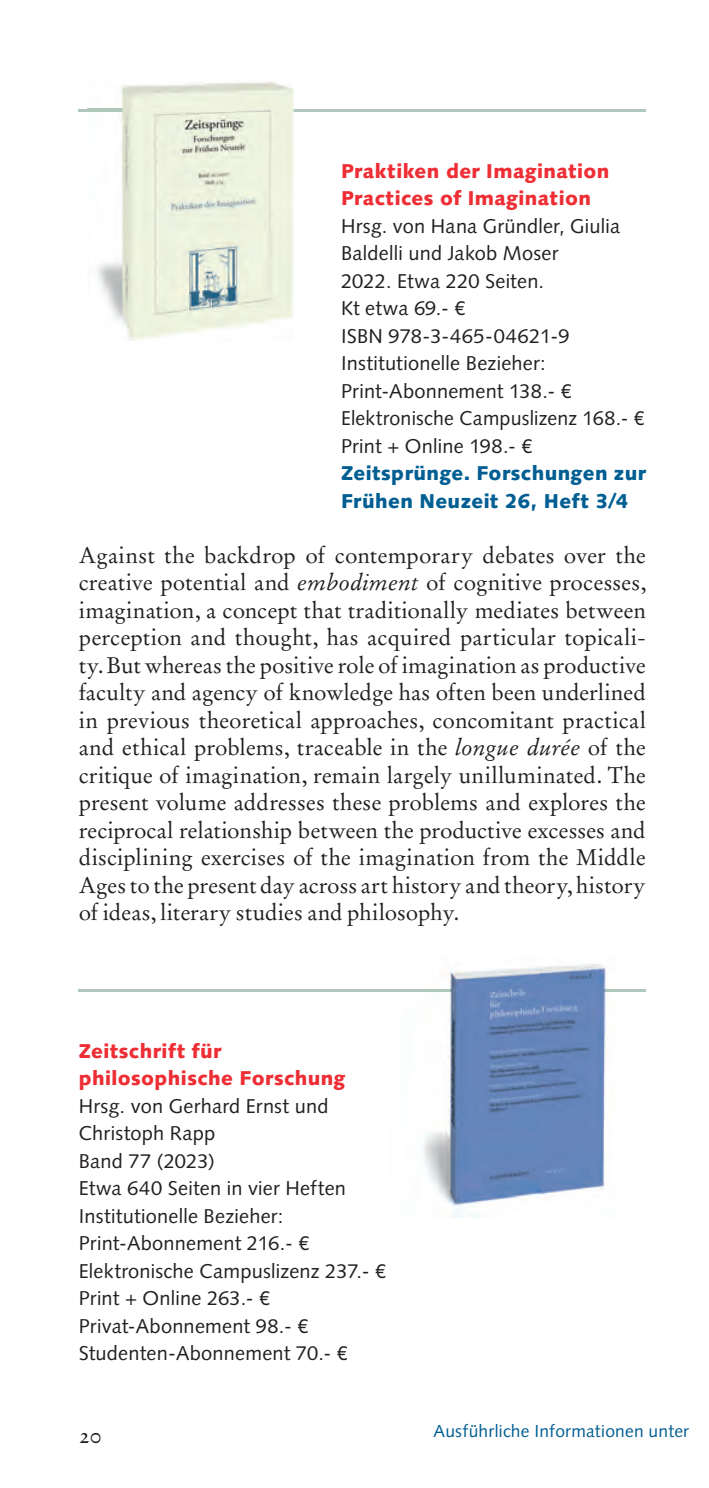
<style>
.page{position:relative;width:709px;height:1488px;background:#fff}
.page>*{position:absolute;margin:0;border:0;box-sizing:border-box;transform-origin:0 0}
.t1{font:22.5px/27.5px "BKA Stempel Garamond";color:#231f20;text-align:justify}
.t2{font:20px/27.5px "Syntax";letter-spacing:.01em;color:#231f20}
.t3{font:900 20px/27.5px "Syntax";letter-spacing:.02em;color:#ee2e34}
.t4{font:900 20px/27.5px "Syntax";letter-spacing:.02em;color:#015e92}
.t5{font:17.25px "Syntax";letter-spacing:.015em;color:#015e92}
.s1{font-style:italic}
</style>
<div class="page">
<hr style="left:79px;top:109px;width:567px;height:2px;background:#b0c8bc">
<hr style="left:79px;top:989px;width:567px;height:2px;background:#b0c8bc">
<img style="left:389px;top:964px;width:226px;height:253px">
<img style="left:389px;top:989px;width:226px;height:2px">
<img style="left:87px;top:81px;width:207px;height:259px">
<img style="left:87px;top:109px;width:207px;height:2px">
<p class="t3" style="left:341px;top:159px;width:270px">Praktiken der Imagination<br>Practices of Imagination</p>
<p class="t2" style="left:341px;top:214px;width:305px">Hrsg. von Hana Gründler, Giulia<br>Baldelli und Jakob Moser<br>2022. Etwa 220 Seiten.<br>Kt etwa 69.- €<br>ISBN 978-3-465-04621-9<br>Institutionelle Bezieher:<br>Print-Abonnement 138.- €<br>Elektronische Campuslizenz 168.- €<br>Print + Online 198.- €</p>
<p class="t4" style="left:341px;top:461px;width:306px">Zeitsprünge. Forschungen zur<br>Frühen Neuzeit 26, Heft 3/4</p>
<p class="t1" style="left:79px;top:543px;width:569px">Against the backdrop of contemporary debates over the creative potential and <span class="s1">embodiment</span> of cognitive processes, imagination, a concept that traditionally mediates between perception and thought, has acquired particular topicali&shy;ty. But whereas the positive role of imagination as productive faculty and agency of knowledge has often been underlined in previous theoretical approaches, concomitant practical and ethical problems, traceable in the <span class="s1">longue durée</span> of the critique of imagination, remain largely un illuminated. The present volume addresses these problems and explores the reciprocal relationship between the productive excesses and disciplining exercises of the imagination from the Middle Ages to the present day across art history and theory, history of ideas, literary studies and philosophy.</p>
<p class="t3" style="left:79px;top:1039px;width:268px">Zeitschrift für philosophische Forschung</p>
<p class="t2" style="left:79px;top:1094px;width:309px">Hrsg. von Gerhard Ernst und<br>Christoph Rapp<br>Band 77 (2023)<br>Etwa 640 Seiten in vier Heften<br>Institutionelle Bezieher:<br>Print-Abonnement 216.- €<br>Elektronische Campuslizenz 237.- €<br>Print + Online 263.- €<br>Privat-Abonnement 98.- €<br>Studenten-Abonnement 70.- €</p>
<p class="t1" style="left:79px;top:1423px;width:24px">20</p>
<p class="t5" style="left:433px;top:1424px;width:257px">Ausführliche Informationen unter</p>
</div>
